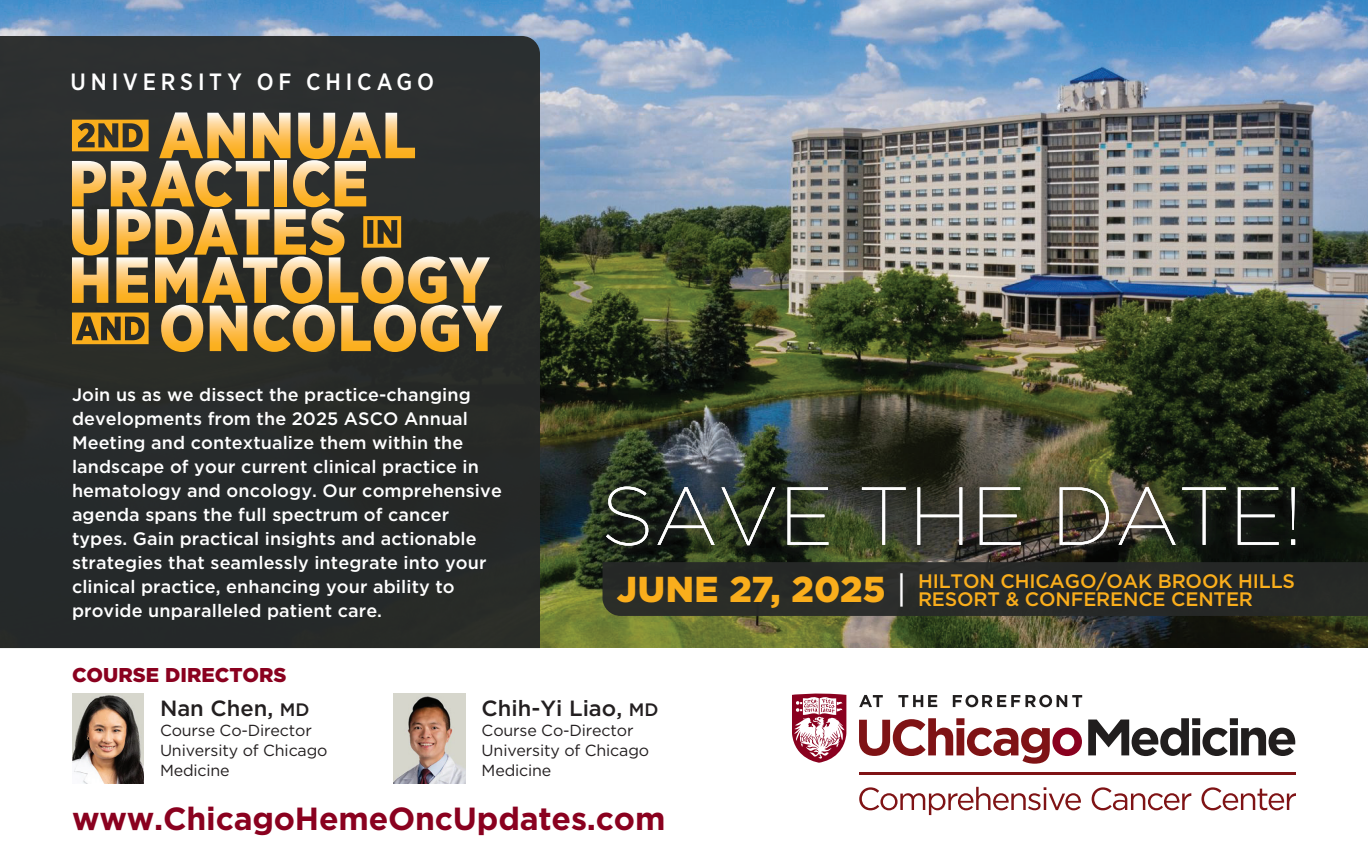
<style>
.page{position:relative;width:1368px;height:864px;background:#fff}
.page>*{position:absolute;margin:0;border:0;box-sizing:border-box;transform-origin:0 0}
.t1{font:200 82px "Gotham";letter-spacing:.005em;color:#fff}
.t2{font:700 32px "Gotham";letter-spacing:-.005em;color:#8a011f}
.t3{font:500 23.6px "Gotham Narrow";letter-spacing:.205em;color:#fff}
.t4{font:500 22px "Gotham";color:#231f20}
.t5{font:900 20px "Gotham";color:#8a011f}
.t6{font:500 19.6px/18px "Gotham";letter-spacing:-.01em;color:#faae1c}
.t7{font:500 18px/24px "Gotham";letter-spacing:.005em;color:#fff}
.t8{font:16px/20px "Gotham";letter-spacing:-.01em;color:#231f20}
.s1{font-weight:900;font-size:36px}
.s2{font-weight:400;font-size:36px;color:#fff}
.s3{font-size:18px}
</style>
<div class="page">
<img style="left:0;top:0;width:1368px;height:648px">
<img style="left:579px;top:453px;width:745px;height:130px">
<div style="left:603px;top:562px;width:765px;height:54px;background:#272927"></div>
<svg style="left:859px;top:718px;width:223px;height:46px"></svg>
<svg style="left:1088px;top:718px;width:207px;height:38px"></svg>
<svg style="left:859px;top:695px;width:24px;height:12px"></svg>
<svg style="left:898px;top:695px;width:39px;height:12px"></svg>
<svg style="left:953px;top:695px;width:129px;height:12px"></svg>
<hr style="left:859px;top:772px;width:437px;height:3px;background:#7f1315">
<svg style="left:859px;top:787px;width:222px;height:28px"></svg>
<svg style="left:1092px;top:787px;width:99px;height:23px"></svg>
<svg style="left:1201px;top:787px;width:95px;height:23px"></svg>
<svg style="left:792px;top:693px;width:54px;height:70px"></svg>
<img style="left:72px;top:694px;width:72px;height:90px">
<img style="left:394px;top:694px;width:72px;height:90px">
<div style="left:0;top:36px;width:540px;height:612px;background:#272a2a"></div>
<svg style="left:72px;top:112px;width:430px;height:240px;background:#856f44"></svg>
<h3 class="t3" style="left:70px;top:66px;width:365px">UNIVERSITY OF CHICAGO</h3>
<p class="t7" style="left:72px;top:383px;width:431px">Join us as we dissect the practice-changing developments from the 2025 ASCO Annual Meeting and contextualize them within the landscape of your current clinical practice in hematology and oncology. Our comprehensive agenda spans the full spectrum of cancer types. Gain practical insights and actionable strategies that seamlessly integrate into your clinical practice, enhancing your ability to provide unparalleled patient care.</p>
<p class="t5" style="left:72px;top:661px;width:216px">COURSE DIRECTORS</p>
<h1 class="t1" style="left:601px;top:465px;width:702px">SAVE THE DATE!</h1>
<p class="t6" style="left:918px;top:571px;width:379px;text-indent:-301px"><span class="s1">JUNE 27, 2025</span> <span class="s2">|</span> HILTON CHICAGO/OAK BROOK HILLS<br>RESORT &amp; CONFERENCE CENTER</p>
<p class="t4" style="left:160px;top:694px;width:151px">Nan Chen, <span class="s3">MD</span></p>
<p class="t8" style="left:160px;top:720px;width:169px">Course Co-Director<br>University of Chicago<br>Medicine</p>
<p class="t4" style="left:482px;top:694px;width:178px">Chih-Yi Liao, <span class="s3">MD</span></p>
<p class="t8" style="left:482px;top:720px;width:169px">Course Co-Director<br>University of Chicago<br>Medicine</p>
<h2 class="t2" style="left:72px;top:797px;width:595px">www.ChicagoHemeOncUpdates.com</h2>
</div>
